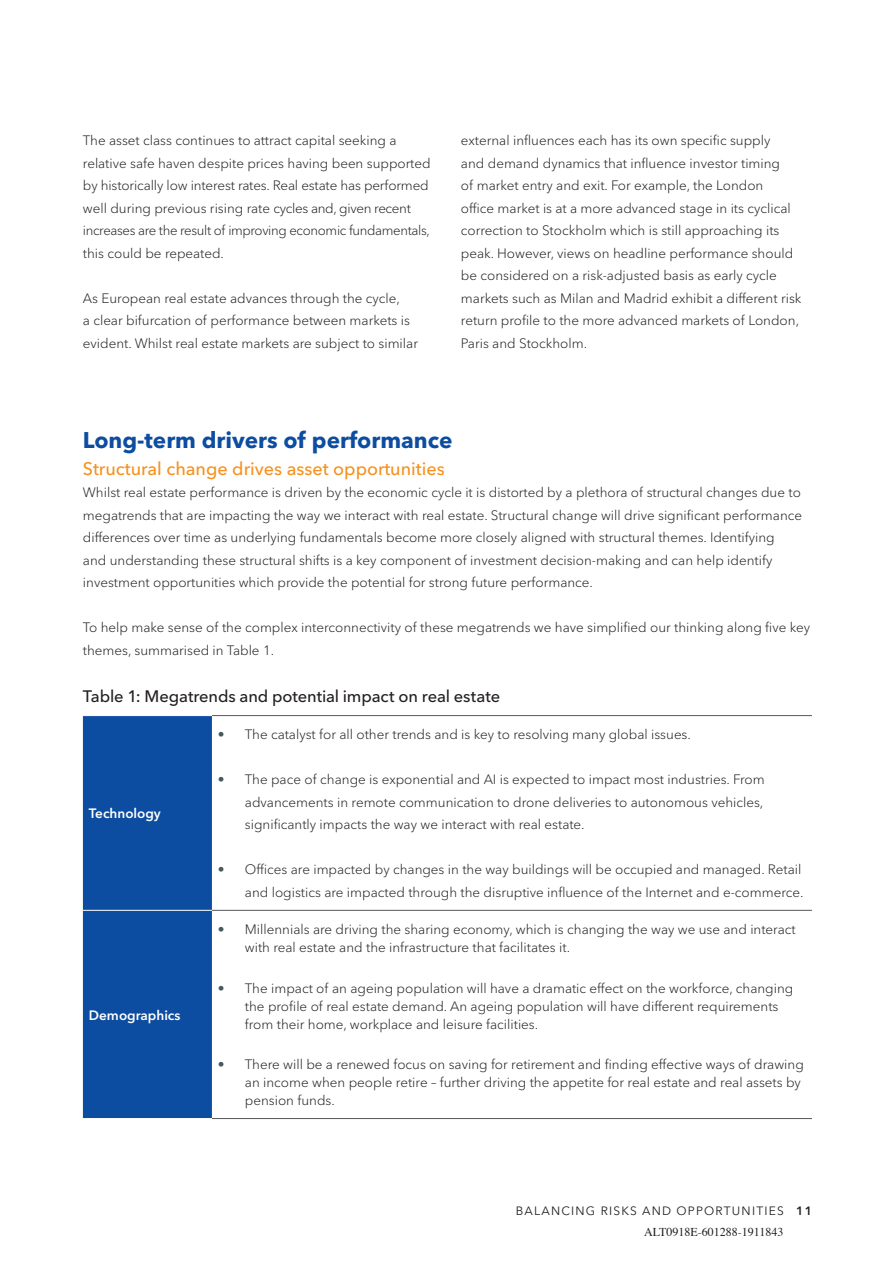
<style>
.page{position:relative;width:893px;height:1263px;background:#fff}
.page>*{position:absolute;margin:0;border:0;box-sizing:border-box;transform-origin:0 0}
.t1{font:700 22.5px "Avenir Next LT Pro";color:#0d4da1}
.t2{font:500 18px "Avenir Next LT Pro";color:#f6911e}
.t3{font:500 16.5px "Avenir Next LT Pro";letter-spacing:-.005em;color:#231f20}
.t4{font:300 13.5px/22.5px "Avenir Next LT Pro";color:#231f20}
.t5{font:600 13.5px "Avenir Next LT Pro";color:#fff}
.t6{font:12px "Avenir Next LT Pro";letter-spacing:.1em;color:#231f20}
.t7{font:12px "Times";color:#231f20}
.s1{font-weight:400;color:#455760}
.s2{font-weight:600}
</style>
<div class="page">
<div style="left:83px;top:716px;width:129px;height:402px;background:#0d4da1"></div>
<hr style="left:212px;top:715px;width:600px;height:1px;background:#57585a">
<hr style="left:212px;top:910px;width:600px;height:1px;background:#57585a">
<hr style="left:212px;top:1118px;width:600px;height:1px;background:#57585a">
<hr style="left:83px;top:910px;width:129px;height:1px;background:#fff">
<p class="t4" style="left:83px;top:129px;width:349px">The asset class continues to attract capital seeking a relative safe haven despite prices having been supported by historically low interest rates. Real estate has performed well during previous rising rate cycles and, given recent increases are the result of improving economic fundamentals, this could be repeated.</p>
<p class="t4" style="left:83px;top:287px;width:337px">As European real estate advances through the cycle,<br>a clear bifurcation of performance between markets is evident. Whilst real estate markets are subject to similar</p>
<p class="t4" style="left:461px;top:129px;width:342px">external influences each has its own specific supply<br>and demand dynamics that influence investor timing<br>of market entry and exit. For example, the London<br>office market is at a more advanced stage in its cyclical correction to Stockholm which is still approaching its peak. However, views on headline performance should be considered on a risk-adjusted basis as early cycle markets such as Milan and Madrid exhibit a different risk return profile to the more advanced markets of London, Paris and Stockholm.</p>
<h1 class="t1" style="left:83px;top:426px;width:371px">Long-term drivers of performance</h1>
<h2 class="t2" style="left:83px;top:457px;width:363px">Structural change drives asset opportunities</h2>
<p class="t4" style="left:83px;top:481px;width:721px">Whilst real estate performance is driven by the economic cycle it is distorted by a plethora of structural changes due to megatrends that are impacting the way we interact with real estate. Structural change will drive significant performance differences over time as underlying fundamentals become more closely aligned with structural themes. Identifying<br>and understanding these structural shifts is a key component of investment decision-making and can help identify investment opportunities which provide the potential for strong future performance.</p>
<p class="t4" style="left:83px;top:616px;width:729px">To help make sense of the complex interconnectivity of these megatrends we have simplified our thinking along five key themes, summarised in Table 1.</p>
<p class="t3" style="left:83px;top:686px;width:419px">Table 1: Megatrends and potential impact on real estate</p>
<p class="t5" style="left:89px;top:805px;width:73px">Technology</p>
<p class="t5" style="left:89px;top:1006px;width:93px">Demographics</p>
<p class="t4" style="left:218px;top:723px;width:474px"><span class="s1">•</span> The catalyst for all other trends and is key to resolving many global issues.</p>
<p class="t4" style="left:245px;top:768px;width:521px;text-align:justify;text-indent:-27px"><span class="s1">•</span> The pace of change is exponential and AI is expected to impact most industries. From advancements in remote communication to drone deliveries to autonomous vehicles, significantly impacts the way we interact with real estate.</p>
<p class="t4" style="left:218px;top:858px;width:587px;text-align:right"><span class="s1">•</span> Offices are impacted by changes in the way buildings will be occupied and managed. Retail and logistics are impacted through the disruptive influence of the Internet and e-commerce.</p>
<p class="t4" style="left:245px;top:920px;width:552px;line-height:18px;text-indent:-27px"><span class="s1">•</span> Millennials are driving the sharing economy, which is changing the way we use and interact with real estate and the infrastructure that facilitates it.</p>
<p class="t4" style="left:245px;top:979px;width:550px;line-height:18px;text-indent:-27px"><span class="s1">•</span> The impact of an ageing population will have a dramatic effect on the workforce, changing the profile of real estate demand. An ageing population will have different requirements from their home, workplace and leisure facilities.</p>
<p class="t4" style="left:245px;top:1055px;width:560px;line-height:18px;text-indent:-27px"><span class="s1">•</span> There will be a renewed focus on saving for retirement and finding effective ways of drawing an income when people retire – further driving the appetite for real estate and real assets by pension funds.</p>
<p class="t6" style="left:516px;top:1204px;width:298px">BALANCING RISKS AND OPPORTUNITIES <span class="s2">11</span></p>
<p class="t7" style="left:644px;top:1221px;width:141px">ALT0918E-601288-1911843</p>
</div>
